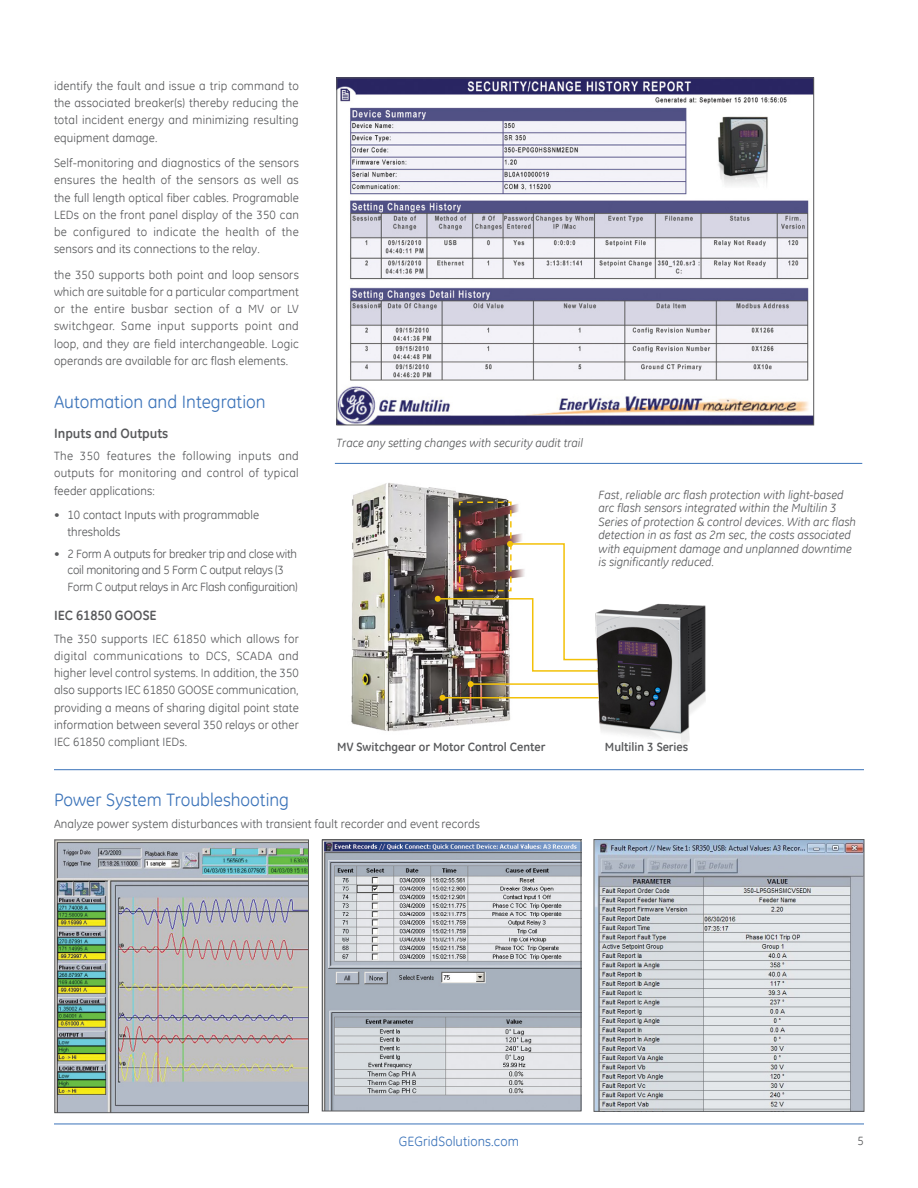
<style>
.page{position:relative;width:918px;height:1188px;background:#fff}
.page>*{position:absolute;margin:0;border:0;box-sizing:border-box;transform-origin:0 0}
.t1{font:18px "GE Inspira";color:#3b73b9}
.t2{font:700 13.5px "GE Inspira";color:#58595b}
.t3{font:13.5px "GE Inspira";letter-spacing:.005em;color:#3b73b9}
.t4{font:12px/17.2px "GE Inspira";letter-spacing:.005em;color:#58595b;text-align:justify}
.t5{font:italic 12px/13.5px "GE Inspira";color:#58595b}
.t6{font:12px/16.5px "GE Inspira";letter-spacing:-.02em;color:#58595b}
.t7{font:700 12px "GE Inspira";color:#58595b}
</style>
<div class="page">
<hr style="left:54px;top:1124px;width:810px;height:1px;background:#3b73b9">
<hr style="left:54px;top:769px;width:810px;height:1px;background:#3b73b9">
<img style="left:57px;top:842px;width:250px;height:269px">
<div style="left:55px;top:840px;width:254px;height:273px;border:1px solid #58595b"></div>
<img style="left:324px;top:842px;width:255px;height:267px">
<div style="left:322px;top:840px;width:259px;height:271px;border:1px solid #58595b"></div>
<hr style="left:335px;top:463px;width:527px;height:1px;background:#3b73b9">
<img style="left:339px;top:80px;width:473px;height:343px">
<img style="left:596px;top:841px;width:266px;height:269px">
<div style="left:594px;top:839px;width:270px;height:273px;border:1px solid #58595b"></div>
<img style="left:351px;top:483px;width:197px;height:249px">
<hr style="left:471px;top:683px;width:133px;height:2px;background:#f3c108">
<svg style="left:468px;top:681px;width:6px;height:6px"></svg>
<img style="left:435px;top:501px;width:140px;height:173px">
<img style="left:575px;top:603px;width:131px;height:143px">
<hr style="left:443px;top:697px;width:156px;height:1px;background:#f3c108">
<svg style="left:440px;top:695px;width:6px;height:6px"></svg>
<p class="t4" style="left:54px;top:77px;width:246px">identify the fault and issue a trip command to the associated breaker(s) thereby reducing the total incident energy and minimizing resulting equipment damage.</p>
<p class="t4" style="left:54px;top:154px;width:246px">Self-monitoring and diagnostics of the sensors ensures the health of the sensors as well as the full length optical fiber cables. Programable LEDs on the front panel display of the 350 can be configured to indicate the health of the sensors and its connections to the relay.</p>
<p class="t4" style="left:54px;top:266px;width:246px">the 350 supports both point and loop sensors which are suitable for a particular compartment or the entire busbar section of a MV or LV switchgear. Same input supports point and loop, and they are field interchangeable. Logic operands are available for arc flash elements.</p>
<h1 class="t1" style="left:54px;top:390px;width:213px">Automation and Integration</h1>
<p class="t2" style="left:54px;top:424px;width:116px">Inputs and Outputs</p>
<p class="t4" style="left:54px;top:447px;width:246px">The 350 features the following inputs and outputs for monitoring and control of typical feeder applications:</p>
<p class="t4" style="left:68px;top:507px;width:193px;line-height:16.5px;text-indent:-14px">• 10 contact Inputs with programmable thresholds</p>
<p class="t6" style="left:68px;top:545px;width:232px;text-indent:-14px">• 2 Form A outputs for breaker trip and close with coil monitoring and 5 Form C output relays (3<br>Form C output relays in Arc Flash configuraition)</p>
<p class="t2" style="left:54px;top:607px;width:104px">IEC 61850 GOOSE</p>
<p class="t4" style="left:54px;top:630px;width:246px">The 350 supports IEC 61850 which allows for digital communications to DCS, SCADA and higher level control systems. In addition, the 350 also supports IEC 61850 GOOSE communication, providing a means of sharing digital point state information between several 350 relays or other IEC 61850 compliant IEDs.</p>
<p class="t5" style="left:337px;top:436px;width:248px">Trace any setting changes with security audit trail</p>
<p class="t5" style="left:599px;top:488px;width:259px">Fast, reliable arc flash protection with light-based arc flash sensors integrated within the Multilin 3<br>Series of protection &amp; control devices. With arc flash detection in as fast as 2m sec, the costs associated with equipment damage and unplanned downtime is significantly reduced.</p>
<p class="t7" style="left:337px;top:740px;width:210px">MV Switchgear or Motor Control Center</p>
<p class="t7" style="left:605px;top:740px;width:85px">Multilin 3 Series</p>
<h1 class="t1" style="left:54px;top:788px;width:237px">Power System Troubleshooting</h1>
<p class="t4" style="left:54px;top:815px;width:427px">Analyze power system disturbances with transient fault recorder and event records</p>
<p class="t3" style="left:399px;top:1132px;width:122px">GEGridSolutions.com</p>
<p class="t4" style="left:858px;top:1131px;width:8px">5</p>
</div>
